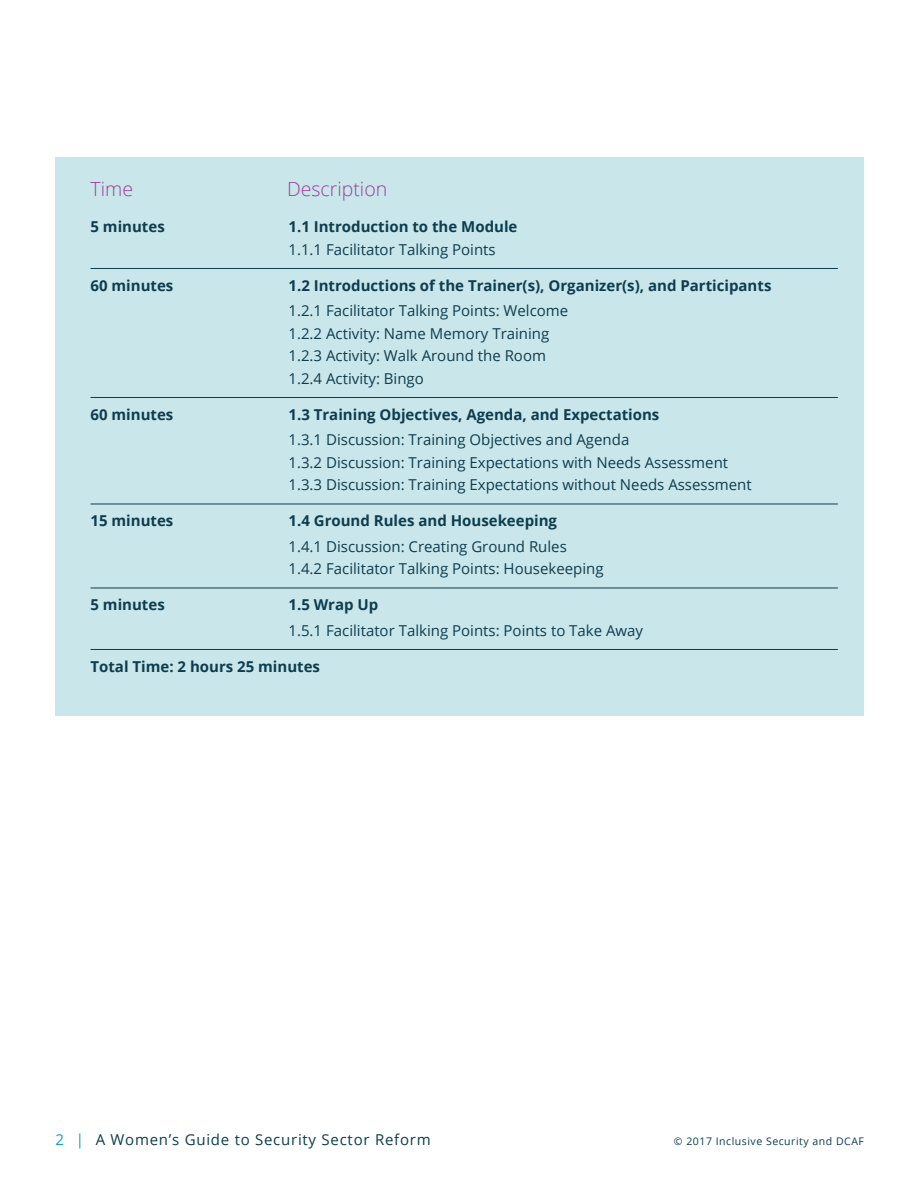
<style>
.page{position:relative;width:918px;height:1188px;background:#fff}
.page>*{position:absolute;margin:0;border:0;box-sizing:border-box;transform-origin:0 0}
.t1{font:300 19.5px "Open Sans";color:#9f4097}
.t2{font:15px/22.5px "Open Sans";color:#0e3d4e}
.t3{font:700 15px "Open Sans";color:#0e3d4e}
.t4{font:15px "Open Sans";letter-spacing:.05em;color:#0e3d4e}
.t5{font:10.5px "Open Sans";letter-spacing:.05em;color:#0e3d4e}
.s1{color:#179dc1}
</style>
<div class="page">
<div style="left:56px;top:157px;width:808px;height:559px;background:#c9e6eb"></div>
<hr style="left:91px;top:268px;width:747px;height:1px;background:#0e3d4e">
<hr style="left:91px;top:397px;width:747px;height:1px;background:#0e3d4e">
<hr style="left:91px;top:504px;width:747px;height:1px;background:#0e3d4e">
<hr style="left:91px;top:588px;width:747px;height:1px;background:#0e3d4e">
<hr style="left:91px;top:649px;width:747px;height:1px;background:#0e3d4e">
<h1 class="t1" style="left:91px;top:176px;width:44px">Time</h1>
<h1 class="t1" style="left:287px;top:176px;width:102px">Description</h1>
<p class="t3" style="left:91px;top:216px;width:76px">5 minutes</p>
<p class="t3" style="left:289px;top:216px;width:230px">1.1 Introduction to the Module</p>
<p class="t2" style="left:289px;top:238px;width:209px">1.1.1 Facilitator Talking Points</p>
<p class="t3" style="left:91px;top:275px;width:84px">60 minutes</p>
<p class="t3" style="left:289px;top:275px;width:484px">1.2 Introductions of the Trainer(s), Organizer(s), and Participants</p>
<p class="t2" style="left:289px;top:299px;width:281px">1.2.1 Facilitator Talking Points: Welcome 1.2.2 Activity: Name Memory Training 1.2.3 Activity: Walk Around the Room 1.2.4 Activity: Bingo</p>
<p class="t3" style="left:91px;top:404px;width:84px">60 minutes</p>
<p class="t3" style="left:289px;top:404px;width:372px">1.3 Training Objectives, Agenda, and Expectations</p>
<p class="t2" style="left:289px;top:428px;width:465px">1.3.1 Discussion: Training Objectives and Agenda<br>1.3.2 Discussion: Training Expectations with Needs Assessment<br>1.3.3 Discussion: Training Expectations without Needs Assessment</p>
<p class="t3" style="left:91px;top:510px;width:84px">15 minutes</p>
<p class="t3" style="left:289px;top:510px;width:270px">1.4 Ground Rules and Housekeeping</p>
<p class="t2" style="left:289px;top:535px;width:317px">1.4.1 Discussion: Creating Ground Rules<br>1.4.2 Facilitator Talking Points: Housekeeping</p>
<p class="t3" style="left:91px;top:594px;width:76px">5 minutes</p>
<p class="t3" style="left:289px;top:594px;width:91px">1.5 Wrap Up</p>
<p class="t2" style="left:289px;top:619px;width:356px">1.5.1 Facilitator Talking Points: Points to Take Away</p>
<p class="t3" style="left:91px;top:656px;width:231px">Total Time: 2 hours 25 minutes</p>
<p class="t4" style="left:56px;top:1130px;width:377px"><span class="s1">2 |</span> A Women’s Guide to Security Sector Reform</p>
<p class="t5" style="left:674px;top:1134px;width:192px">© 2017 Inclusive Security and DCAF</p>
</div>
